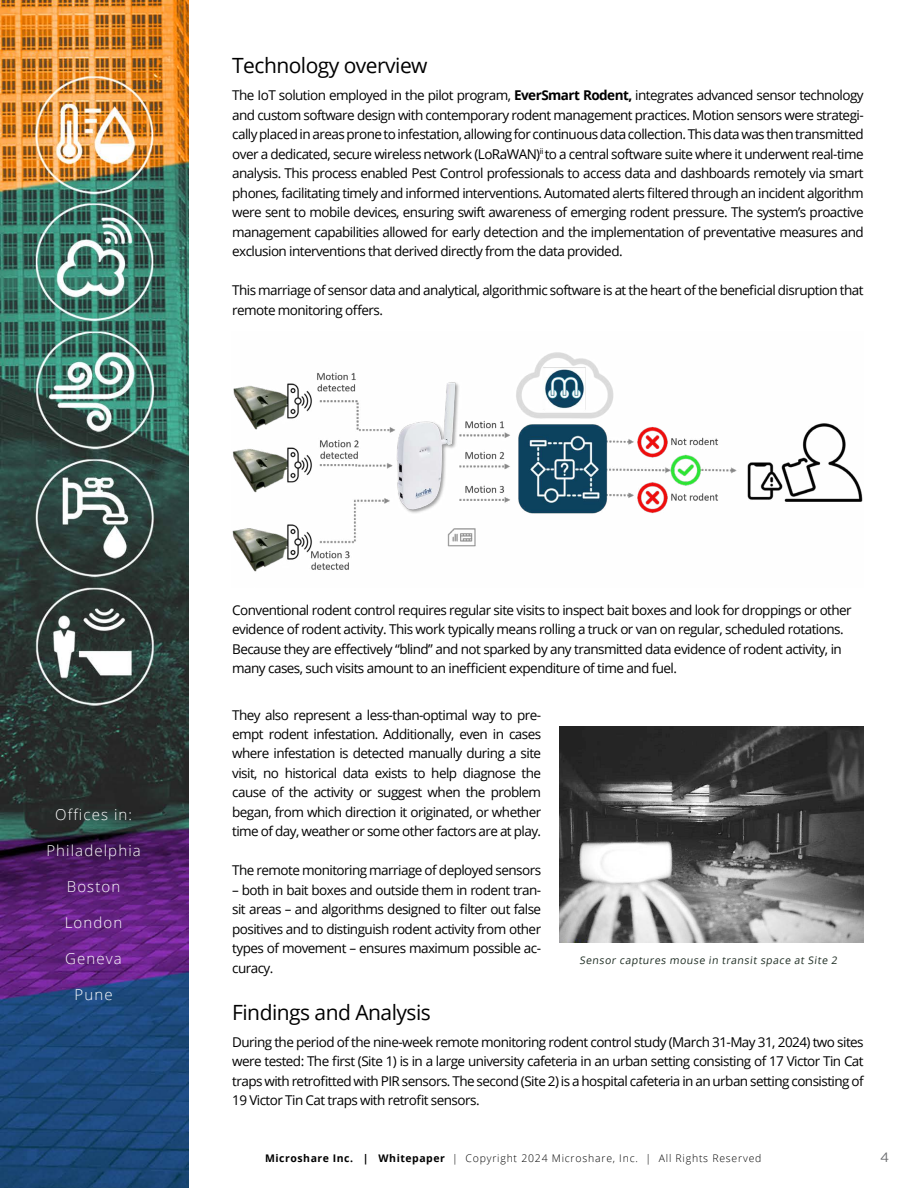
<style>
.page{position:relative;width:918px;height:1188px;background:#fff}
.page>*{position:absolute;margin:0;border:0;box-sizing:border-box;transform-origin:0 0}
.t1{font:21px "Open Sans";letter-spacing:-.025em;color:#000}
.t2{font:300 15px "Open Sans";letter-spacing:.075em;color:#fff}
.t3{font:13.5px/19.5px "Open Sans";letter-spacing:-.04em;color:#000;text-align:justify}
.t4{font:13.5px "Gotham";color:#6b6c6f}
.t5{font:300 10.5px "Open Sans";letter-spacing:.075em;color:#000}
.t6{font:10.5px "Open Sans";color:#202f25}
.s1{font-weight:700}
</style>
<div class="page">
<img style="left:0;top:0;width:188px;height:1188px">
<img style="left:232px;top:352px;width:631px;height:220px">
<img style="left:560px;top:726px;width:303px;height:217px">
<h1 class="t1" style="left:232px;top:51px;width:197px">Technology overview</h1>
<p class="t3" style="left:232px;top:85px;width:633px">The IoT solution employed in the pilot program, <span class="s1">EverSmart Rodent,</span> integrates advanced sensor technology and custom software design with contemporary rodent management practices. Motion sensors were strategi&shy;cally placed in areas prone to infestation, allowing for continuous data collection. This data was then transmitted over a dedicated, secure wireless network (LoRaWAN)<sup>ii</sup> to a central software suite where it underwent real-time analysis. This process enabled Pest Control professionals to access data and dashboards remotely via smart phones, facilitating timely and informed interventions. Automated alerts filtered through an incident algorithm were sent to mobile devices, ensuring swift awareness of emerging rodent pressure. The system’s proactive management capabilities allowed for early detection and the implementation of preventative measures and exclusion interventions that derived directly from the data provided.</p>
<p class="t3" style="left:232px;top:280px;width:633px">This marriage of sensor data and analytical, algorithmic software is at the heart of the beneficial disruption that remote monitoring offers.</p>
<p class="t2" style="left:55px;top:804px;width:78px">Offices in:</p>
<p class="t2" style="left:46px;top:840px;width:96px">Philadelphia</p>
<p class="t2" style="left:67px;top:876px;width:55px">Boston</p>
<p class="t2" style="left:65px;top:912px;width:59px">London</p>
<p class="t2" style="left:65px;top:948px;width:58px">Geneva</p>
<p class="t2" style="left:75px;top:984px;width:40px">Pune</p>
<p class="t3" style="left:232px;top:600px;width:621px;text-align:left">Conventional rodent control requires regular site visits to inspect bait boxes and look for droppings or other evidence of rodent activity. This work typically means rolling a truck or van on regular, scheduled rotations.<br>Because they are effectively “blind” and not sparked by any transmitted data evidence of rodent activity, in many cases, such visits amount to an inefficient expenditure of time and fuel.</p>
<p class="t3" style="left:232px;top:705px;width:311px">They also represent a less-than-optimal way to pre&shy;empt rodent infestation. Additionally, even in cases where infestation is detected manually during a site visit, no historical data exists to help diagnose the cause of the activity or suggest when the problem began, from which direction it originated, or whether time of day, weather or some other factors are at play.</p>
<p class="t3" style="left:232px;top:860px;width:311px">The remote monitoring marriage of deployed sensors</p>
<p class="t3" style="left:232px;top:880px;width:311px">– both in bait boxes and outside them in rodent tran&shy;sit areas – and algorithms designed to filter out false positives and to distinguish rodent activity from other types of movement – ensures maximum possible ac&shy;curacy.</p>
<h1 class="t1" style="left:232px;top:998px;width:200px">Findings and Analysis</h1>
<p class="t3" style="left:232px;top:1032px;width:633px">During the period of the nine-week remote monitoring rodent control study (March 31-May 31, 2024) two sites were tested: The first (Site 1) is in a large university cafeteria in an urban setting consisting of 17 Victor Tin Cat traps with retrofitted with PIR sensors. The second (Site 2) is a hospital cafeteria in an urban setting consisting of 19 Victor Tin Cat traps with retrofit sensors.</p>
<p class="t6" style="left:580px;top:953px;width:261px">Sensor captures mouse in transit space at Site 2</p>
<p class="t5" style="left:265px;top:1151px;width:498px"><span class="s1">Microshare Inc. | Whitepaper</span> | Copyright 2024 Microshare, Inc. | All Rights Reserved</p>
<p class="t4" style="left:880px;top:1150px;width:11px">4</p>
</div>
